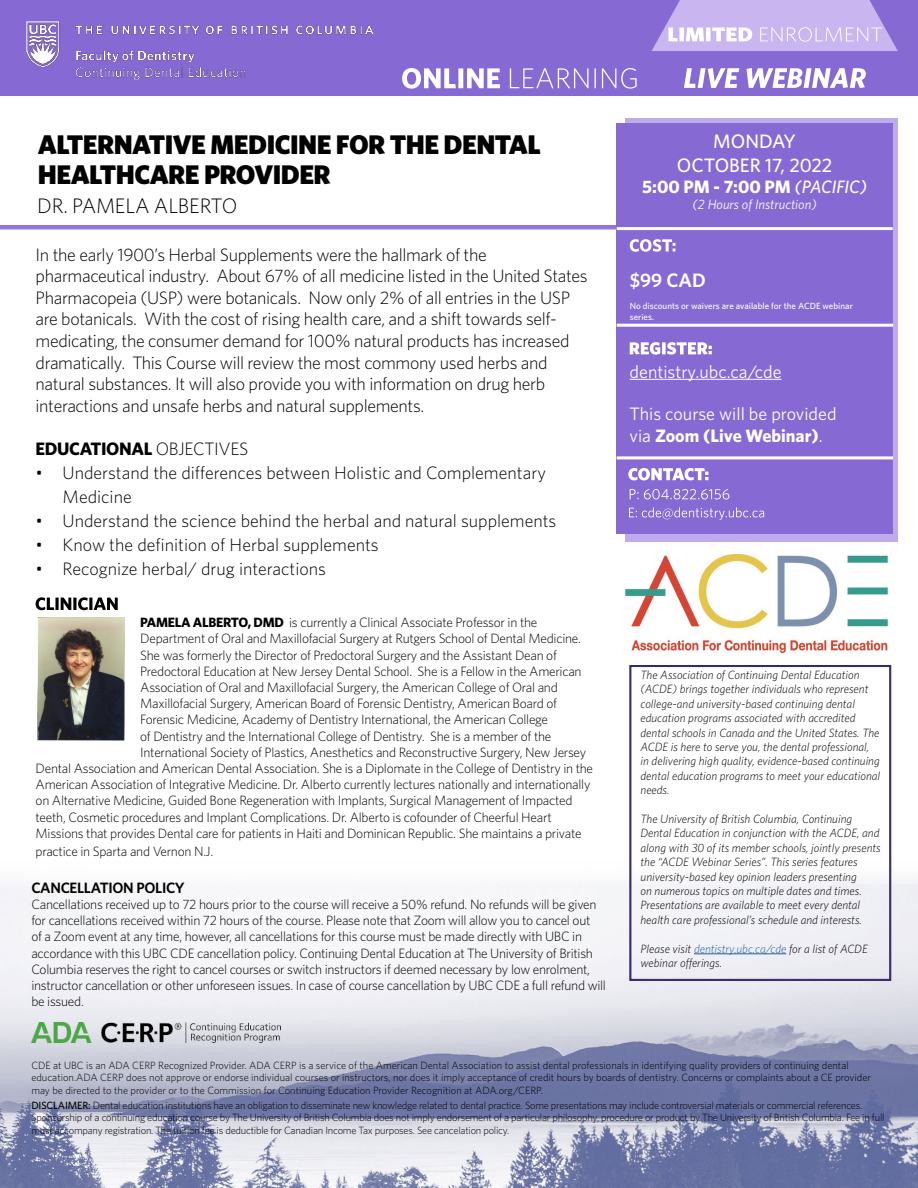
<style>
.page{position:relative;width:918px;height:1188px;background:#fff}
.page>*{position:absolute;margin:0;border:0;box-sizing:border-box;transform-origin:0 0}
.t1{font:900 27px/30px "Whitney";letter-spacing:-.02em;color:#000}
.t2{font:300 21px "Whitney";letter-spacing:-.01em;color:#000}
.t3{font:500 19.5px/23.4px "Whitney";color:#fff;text-align:center}
.t4{font:600 19.5px "Whitney";color:#fff}
.t5{font:300 18px/21.6px "Whitney";letter-spacing:-.02em;color:#000}
.t6{font:300 18px/24px "Whitney";color:#000}
.t7{font:18px/21.6px "Whitney";color:#fff}
.t8{font:700 18px "Whitney";letter-spacing:-.005em;color:#fff}
.t9{font:700 18px "Whitney";letter-spacing:-.02em;color:#000}
.t10{font:600 15px "Whitney";letter-spacing:-.02em;color:#000}
.t11{font:300 13.5px/16.2px "Whitney";letter-spacing:-.02em;color:#000}
.t12{font:italic 13.5px "Whitney";color:#fff}
.t13{font:italic 300 12px/14.4px "Whitney";color:#000}
.t14{font:300 10.5px/12.6px "Whitney";letter-spacing:-.02em;color:#000}
.t15{font:300 10.5px/12.6px "Whitney";color:#000}
.t16{font:500 9px/10.8px "Whitney";color:#fff}
.s1{font-weight:300}
.s2{font-weight:700}
.s3{font-weight:500;font-style:italic}
.s4{color:#215e9e}
.s5{font-weight:500}
</style>
<div class="page">
<svg style="left:0;top:860px;width:918px;height:328px"></svg>
<div style="left:0;top:0;width:918px;height:96px;background:#8769d3"></div>
<img style="left:26px;top:21px;width:348px;height:59px">
<div style="left:0;top:225px;width:623px;height:5px;background:#9574df"></div>
<div style="left:626px;top:118px;width:272px;height:424px;background:#bfabeb"></div>
<div style="left:617px;top:123px;width:276px;height:411px;background:#8769d3"></div>
<svg style="left:630px;top:239px;width:45px;height:13px"></svg>
<hr style="left:617px;top:227px;width:276px;height:3px;background:#fff">
<img style="left:32px;top:1022px;width:248px;height:21px">
<hr style="left:617px;top:324px;width:276px;height:3px;background:#fff">
<hr style="left:617px;top:456px;width:276px;height:3px;background:#fff">
<svg style="left:629px;top:507px;width:135px;height:13px"></svg>
<svg style="left:630px;top:342px;width:82px;height:13px"></svg>
<svg style="left:628px;top:468px;width:80px;height:12px"></svg>
<svg style="left:630px;top:489px;width:99px;height:11px"></svg>
<svg style="left:402px;top:68px;width:235px;height:21px"></svg>
<img style="left:626px;top:555px;width:261px;height:98px">
<hr style="left:630px;top:379px;width:152px;height:1px;background:#fff">
<svg style="left:629px;top:665px;width:262px;height:316px"></svg>
<div style="left:631px;top:666px;width:259px;height:314px;border:1px solid #37246a"></div>
<hr style="left:694px;top:954px;width:92px;height:1px;background:#215e9e">
<svg style="left:684px;top:68px;width:182px;height:20px"></svg>
<svg style="left:36px;top:597px;width:82px;height:13px"></svg>
<svg style="left:651px;top:0;width:247px;height:51px;background:#c5b2ec"></svg>
<img style="left:38px;top:618px;width:87px;height:123px">
<h1 class="t1" style="left:38px;top:129px;width:505px">ALTERNATIVE MEDICINE FOR THE DENTAL<br>HEALTHCARE PROVIDER</h1>
<h2 class="t2" style="left:37px;top:192px;width:202px">DR. PAMELA ALBERTO</h2>
<p class="t5" style="left:36px;top:243px;width:554px">In the early 1900’s Herbal Supplements were the hallmark of the pharmaceutical industry. About 67% of all medicine listed in the United States Pharmacopeia (USP) were botanicals. Now only 2% of all entries in the USP are botanicals. With the cost of rising health care, and a shift towards self&shy;medicating, the consumer demand for 100% natural products has increased dramatically. This Course will review the most commony used herbs and natural substances. It will also provide you with information on drug herb interactions and unsafe herbs and natural supplements.</p>
<h3 class="t9" style="left:36px;top:437px;width:214px">EDUCATIONAL <span class="s1">OBJECTIVES</span></h3>
<h3 class="t6" style="left:63px;top:460px;width:485px;text-indent:-27px">• Understand the differences between Holistic and Complementary<br>Medicine</h3>
<h3 class="t6" style="left:36px;top:508px;width:522px">• Understand the science behind the herbal and natural supplements</h3>
<h3 class="t6" style="left:36px;top:532px;width:345px">• Know the definition of Herbal supplements</h3>
<h3 class="t6" style="left:36px;top:556px;width:292px">• Recognize herbal/ drug interactions</h3>
<p class="t11" style="left:140px;top:614px;width:399px"><span class="s2">PAMELA ALBERTO, DMD</span> is currently a Clinical Associate Professor in the</p>
<p class="t11" style="left:140px;top:630px;width:442px">Department of Oral and Maxillofacial Surgery at Rutgers School of Dental Medicine.</p>
<p class="t11" style="left:140px;top:646px;width:418px">She was formerly the Director of Predoctoral Surgery and the Assistant Dean of</p>
<p class="t11" style="left:140px;top:663px;width:443px">Predoctoral Education at New Jersey Dental School. She is a Fellow in the American</p>
<p class="t11" style="left:140px;top:679px;width:419px">Association of Oral and Maxillofacial Surgery, the American College of Oral and</p>
<p class="t11" style="left:140px;top:695px;width:418px">Maxillofacial Surgery, American Board of Forensic Dentistry, American Board of</p>
<p class="t11" style="left:140px;top:711px;width:409px">Forensic Medicine, Academy of Dentistry International, the American College</p>
<p class="t11" style="left:140px;top:727px;width:413px">of Dentistry and the International College of Dentistry. She is a member of the</p>
<p class="t11" style="left:140px;top:744px;width:447px">International Society of Plastics, Anesthetics and Reconstructive Surgery, New Jersey</p>
<p class="t11" style="left:36px;top:760px;width:559px">Dental Association and American Dental Association. She is a Diplomate in the College of Dentistry in the</p>
<p class="t11" style="left:36px;top:776px;width:556px">American Association of Integrative Medicine. Dr. Alberto currently lectures nationally and internationally</p>
<p class="t11" style="left:36px;top:792px;width:538px">on Alternative Medicine, Guided Bone Regeneration with Implants, Surgical Management of Impacted</p>
<p class="t11" style="left:36px;top:808px;width:518px">teeth, Cosmetic procedures and Implant Complications. Dr. Alberto is cofounder of Cheerful Heart</p>
<p class="t11" style="left:36px;top:825px;width:548px">Missions that provides Dental care for patients in Haiti and Dominican Republic. She maintains a private</p>
<p class="t11" style="left:36px;top:843px;width:179px">practice in Sparta and Vernon N.J.</p>
<p class="t10" style="left:31px;top:878px;width:155px">CANCELLATION POLICY</p>
<p class="t11" style="left:31px;top:896px;width:576px">Cancellations received up to 72 hours prior to the course will receive a 50% refund. No refunds will be given for cancellations received within 72 hours of the course. Please note that Zoom will allow you to cancel out<br>of a Zoom event at any time, however, all cancellations for this course must be made directly with UBC in accordance with this UBC CDE cancellation policy. Continuing Dental Education at The University of British Columbia reserves the right to cancel courses or switch instructors if deemed necessary by low enrolment, instructor cancellation or other unforeseen issues. In case of course cancellation by UBC CDE a full refund will be issued.</p>
<h3 class="t3" style="left:677px;top:130px;width:157px">MONDAY<br>OCTOBER 17, 2022</h3>
<h3 class="t8" style="left:642px;top:175px;width:226px">5:00 PM - 7:00 PM <span class="s3">(PACIFIC)</span></h3>
<p class="t12" style="left:693px;top:196px;width:126px">(2 Hours of Instruction)</p>
<h3 class="t4" style="left:630px;top:268px;width:78px">$99 CAD</h3>
<p class="t16" style="left:630px;top:300px;width:225px">No discounts or waivers are available for the ACDE webinar series.</p>
<h3 class="t7" style="left:630px;top:360px;width:153px">dentistry.ubc.ca/cde</h3>
<h3 class="t7" style="left:630px;top:403px;width:208px">This course will be provided via <span class="s2">Zoom (Live Webinar)</span>.</h3>
<p class="t13" style="left:641px;top:667px;width:241px">The Association of Continuing Dental Education (ACDE) brings together individuals who represent college-and university-based continuing dental education programs associated with accredited dental schools in Canada and the United States. The ACDE is here to serve you, the dental professional, in delivering high quality, evidence-based continuing dental education programs to meet your educational needs.</p>
<p class="t13" style="left:641px;top:811px;width:242px">The University of British Columbia, Continuing Dental Education in conjunction with the ACDE, and along with 30 of its member schools, jointly presents the “ACDE Webinar Series”. This series features university-based key opinion leaders presenting<br>on numerous topics on multiple dates and times.<br>Presentations are available to meet every dental health care professional’s schedule and interests.</p>
<p class="t13" style="left:641px;top:941px;width:229px">Please visit <span class="s4">dentistry.ubc.ca/cde</span> for a list of ACDE webinar offerings.</p>
<p class="t15" style="left:31px;top:1058px;width:841px">CDE at UBC is an ADA CERP Recognized Provider. ADA CERP is a service of the American Dental Association to assist dental professionals in identifying quality providers of continuing dental education.ADA CERP does not approve or endorse individual courses or instructors, nor does it imply acceptance of credit hours by boards of dentistry. Concerns or complaints about a CE provider may be directed to the provider or to the Commission for Continuing Education Provider Recognition at ADA.org/CERP.</p>
<p class="t14" style="left:31px;top:1099px;width:855px"><span class="s5">DISCLAIMER:</span> Dental education institutions have an obligation to disseminate new knowledge related to dental practice. Some presentations may include controversial materials or commercial references.<br>Sponsorship of a continuing education course by The University of British Columbia does not imply endorsement of a particular philosophy, procedure or product by The University of British Columbia. Fee in full must accompany registration. The tuition fee is deductible for Canadian Income Tax purposes. See cancelation policy.</p>
</div>
